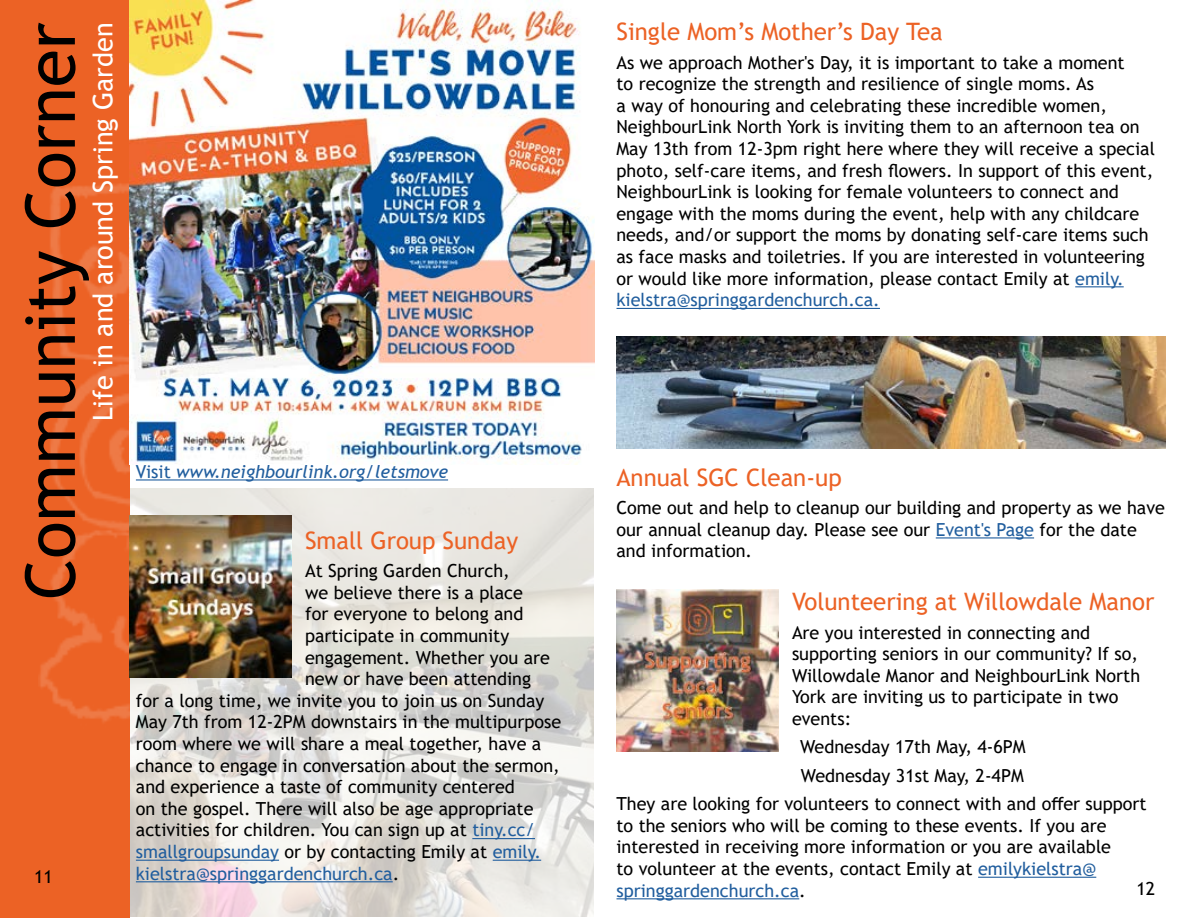
<style>
.page{position:relative;width:1188px;height:918px;background:#fff}
.page>*{position:absolute;margin:0;border:0;box-sizing:border-box;transform-origin:0 0}
.t1{font:69px "Trebuchet MS";color:#000}
.t2{font:27px "Trebuchet MS";color:#fff}
.t3{font:24px "Trebuchet MS";color:#ec6225}
.t4{font:18px/21.6px "Trebuchet MS";color:#000}
.t5{font:18px "Trebuchet MS";color:#215e9e}
.t6{font:italic 18px "Trebuchet MS";color:#215e9e}
.s1{font-style:normal}
.s2{color:#215e9e}
.s3{color:#000}
</style>
<div class="page">
<img style="left:130px;top:489px;width:464px;height:428px">
<div style="left:0;top:0;width:130px;height:918px;background:#ec6225"></div>
<img style="left:39px;top:0;width:97px;height:908px">
<div style="left:0;top:735px;width:130px;height:183px;background:#ec6225"></div>
<hr style="left:136px;top:479px;width:312px;height:2px;background:#215e9e">
<hr style="left:472px;top:838px;width:63px;height:1px;background:#215e9e">
<hr style="left:136px;top:860px;width:143px;height:1px;background:#215e9e">
<hr style="left:493px;top:860px;width:48px;height:1px;background:#215e9e">
<hr style="left:136px;top:881px;width:257px;height:1px;background:#215e9e">
<hr style="left:1075px;top:286px;width:49px;height:1px;background:#215e9e">
<hr style="left:616px;top:308px;width:264px;height:1px;background:#215e9e">
<hr style="left:936px;top:537px;width:98px;height:1px;background:#215e9e">
<hr style="left:978px;top:877px;width:118px;height:1px;background:#215e9e">
<hr style="left:616px;top:898px;width:183px;height:1px;background:#215e9e">
<img style="left:616px;top:590px;width:162px;height:162px">
<img style="left:130px;top:0;width:464px;height:464px">
<img style="left:616px;top:336px;width:549px;height:112px">
<img style="left:130px;top:515px;width:162px;height:162px">
<h1 class="t1" style="left:7px;top:600px;width:579px;rotate:-90deg">Community Corner</h1>
<h2 class="t2" style="left:86px;top:421px;width:400px;rotate:-90deg">Life in and around Spring Garden</h2>
<p class="t4" style="left:34px;top:865px;width:20px">11</p>
<p class="t6" style="left:136px;top:460px;width:314px"><span class="s1">Visit</span> www.neighbourlink.org/letsmove</p>
<h3 class="t3" style="left:305px;top:525px;width:215px">Small Group Sunday</h3>
<p class="t4" style="left:305px;top:560px;width:206px">At Spring Garden Church,</p>
<p class="t4" style="left:305px;top:581px;width:219px">we believe there is a place</p>
<p class="t4" style="left:305px;top:603px;width:220px">for everyone to belong and</p>
<p class="t4" style="left:305px;top:625px;width:206px">participate in community</p>
<p class="t4" style="left:305px;top:646px;width:246px">engagement. Whether you are</p>
<p class="t4" style="left:305px;top:668px;width:228px">new or have been attending</p>
<p class="t4" style="left:136px;top:689px;width:410px">for a long time, we invite you to join us on Sunday</p>
<p class="t4" style="left:136px;top:711px;width:427px">May 7th from 12-2PM downstairs in the multipurpose</p>
<p class="t4" style="left:136px;top:733px;width:407px">room where we will share a meal together, have a</p>
<p class="t4" style="left:136px;top:754px;width:425px">chance to engage in conversation about the sermon,</p>
<p class="t4" style="left:136px;top:776px;width:381px">and experience a taste of community centered</p>
<p class="t4" style="left:136px;top:797px;width:399px">on the gospel. There will also be age appropriate</p>
<p class="t4" style="left:136px;top:819px;width:401px">activities for children. You can sign up at <span class="s2">tiny.cc/</span></p>
<p class="t5" style="left:136px;top:840px;width:407px">smallgroupsunday <span class="s3">or by contacting Emily at</span> emily.</p>
<p class="t5" style="left:136px;top:862px;width:265px">kielstra@springgardenchurch.ca<span class="s3">.</span></p>
<h3 class="t3" style="left:616px;top:17px;width:328px">Single Mom’s Mother’s Day Tea</h3>
<p class="t4" style="left:616px;top:51px;width:540px">As we approach Mother's Day, it is important to take a moment<br>to recognize the strength and resilience of single moms. As<br>a way of honouring and celebrating these incredible women, NeighbourLink North York is inviting them to an afternoon tea on May 13th from 12-3pm right here where they will receive a special photo, self-care items, and fresh flowers. In support of this event, NeighbourLink is looking for female volunteers to connect and engage with the moms during the event, help with any childcare needs, and/or support the moms by donating self-care items such as face masks and toiletries. If you are interested in volunteering or would like more information, please contact Emily at <span class="s2">emily. kielstra@springgardenchurch.ca.</span></p>
<h3 class="t3" style="left:616px;top:462px;width:227px">Annual SGC Clean-up</h3>
<p class="t4" style="left:616px;top:497px;width:550px">Come out and help to cleanup our building and property as we have our annual cleanup day. Please see our <span class="s2">Event's Page</span> for the date and information.</p>
<h3 class="t3" style="left:792px;top:587px;width:364px">Volunteering at Willowdale Manor</h3>
<p class="t4" style="left:792px;top:621px;width:350px">Are you interested in connecting and supporting seniors in our community? If so, Willowdale Manor and NeighbourLink North York are inviting us to participate in two events:</p>
<p class="t4" style="left:800px;top:736px;width:227px">Wednesday 17th May, 4-6PM</p>
<p class="t4" style="left:801px;top:764px;width:225px">Wednesday 31st May, 2-4PM</p>
<p class="t4" style="left:616px;top:793px;width:532px">They are looking for volunteers to connect with and offer support</p>
<p class="t4" style="left:616px;top:814px;width:496px">to the seniors who will be coming to these events. If you are interested in receiving more information or you are available to volunteer at the events, contact Emily at <span class="s2">emilykielstra@ springgardenchurch.ca</span>.</p>
<p class="t4" style="left:1136px;top:878px;width:20px">12</p>
</div>
